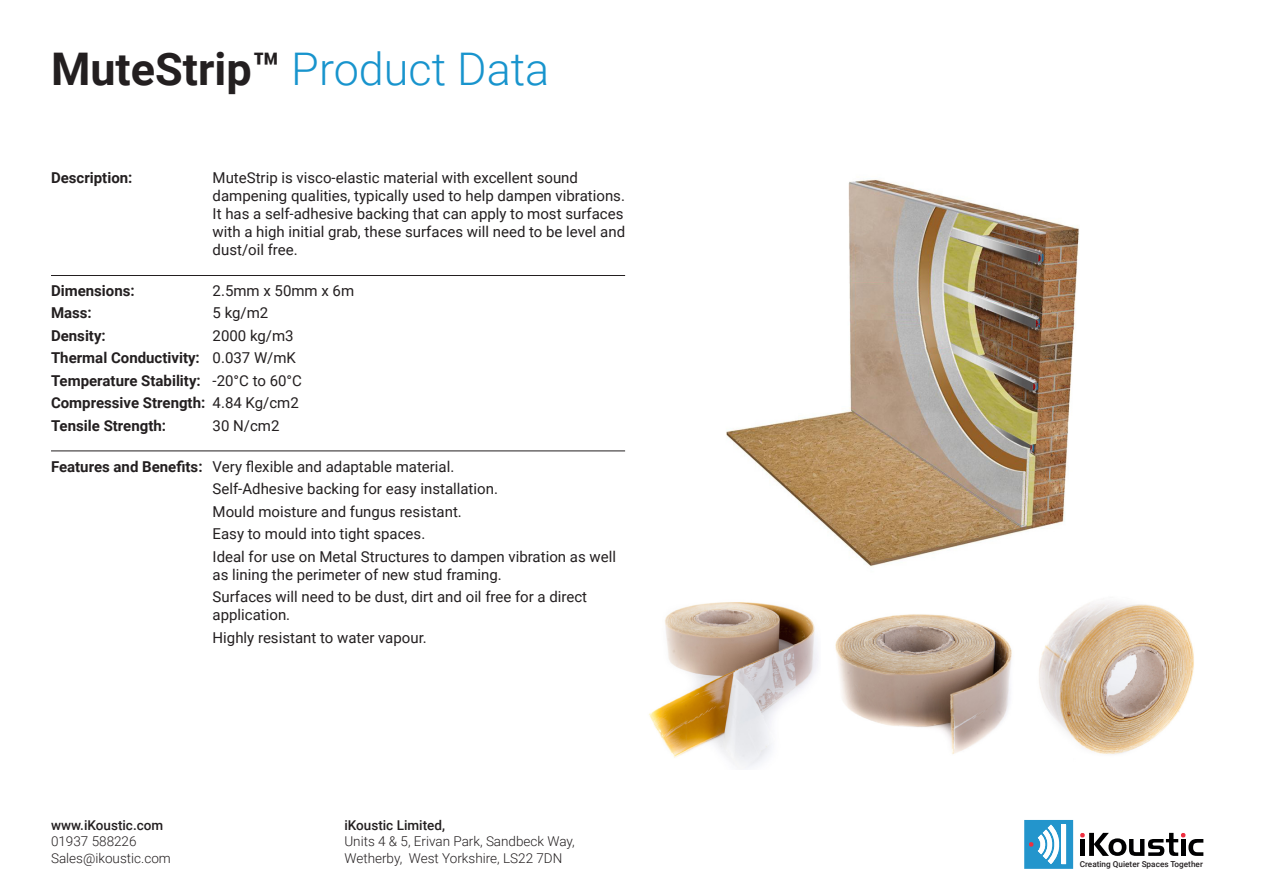
<style>
.page{position:relative;width:1263px;height:893px;background:#fff}
.page>*{position:absolute;margin:0;border:0;box-sizing:border-box;transform-origin:0 0}
.t1{font:300 45px "Roboto";color:#1894cd}
.t2{font:15px/22.5px "Roboto";color:#231f20}
.t3{font:700 15px/22.5px "Roboto";color:#231f20}
.t4{font:300 13.5px/16.2px "Roboto";color:#231f20}
.t5{font:500 13.5px "Roboto";color:#231f20}
.t6{font:500 8.25px "Roboto";color:#231f20}
.s1{font-weight:700;color:#231f20}
</style>
<div class="page">
<svg style="left:1024px;top:820px;width:49px;height:49px"></svg>
<svg style="left:1080px;top:833px;width:123px;height:23px"></svg>
<hr style="left:51px;top:275px;width:574px;height:1px;background:#231f20">
<hr style="left:51px;top:450px;width:574px;height:1px;background:#231f20">
<img style="left:835px;top:614px;width:177px;height:140px">
<img style="left:1039px;top:602px;width:155px;height:152px">
<img style="left:649px;top:602px;width:169px;height:166px">
<img style="left:726px;top:179px;width:353px;height:388px">
<h1 class="t1" style="left:51px;top:37px;width:500px"><span class="s1">MuteStrip™</span> Product Data</h1>
<p class="t3" style="left:51px;top:166px;width:83px">Description:</p>
<p class="t3" style="left:51px;top:279px;width:156px">Dimensions:<br>Mass:<br>Density:<br>Thermal Conductivity:<br>Temperature Stability:<br>Compressive Strength:<br>Tensile Strength:</p>
<p class="t3" style="left:51px;top:454px;width:153px">Features and Benefits:</p>
<p class="t2" style="left:213px;top:169px;width:414px;line-height:18px">MuteStrip is visco-elastic material with excellent sound dampening qualities, typically used to help dampen vibrations.<br>It has a self-adhesive backing that can apply to most surfaces with a high initial grab, these surfaces will need to be level and dust/oil free.</p>
<p class="t2" style="left:213px;top:279px;width:143px">2.5mm x 50mm x 6m<br>5 kg/m2<br>2000 kg/m3<br>0.037 W/mK<br>-20°C to 60°C<br>4.84 Kg/cm2<br>30 N/cm2</p>
<p class="t2" style="left:213px;top:454px;width:405px">Very flexible and adaptable material.<br>Self-Adhesive backing for easy installation.<br>Mould moisture and fungus resistant.<br>Easy to mould into tight spaces.<br>Ideal for use on Metal Structures to dampen vibration as well</p>
<p class="t2" style="left:213px;top:562px;width:376px">as lining the perimeter of new stud framing.<br>Surfaces will need to be dust, dirt and oil free for a direct</p>
<p class="t2" style="left:213px;top:603px;width:216px">application.<br>Highly resistant to water vapour.</p>
<p class="t5" style="left:51px;top:816px;width:114px">www.iKoustic.com</p>
<p class="t4" style="left:51px;top:833px;width:121px">01937 588226<br>Sales@ikoustic.com</p>
<p class="t5" style="left:344px;top:816px;width:102px">iKoustic Limited,</p>
<p class="t4" style="left:344px;top:833px;width:232px">Units 4 &amp; 5, Erivan Park, Sandbeck Way,<br>Wetherby, West Yorkshire, LS22 7DN</p>
<p class="t6" style="left:1080px;top:858px;width:125px">Creating Quieter Spaces Together</p>
</div>
